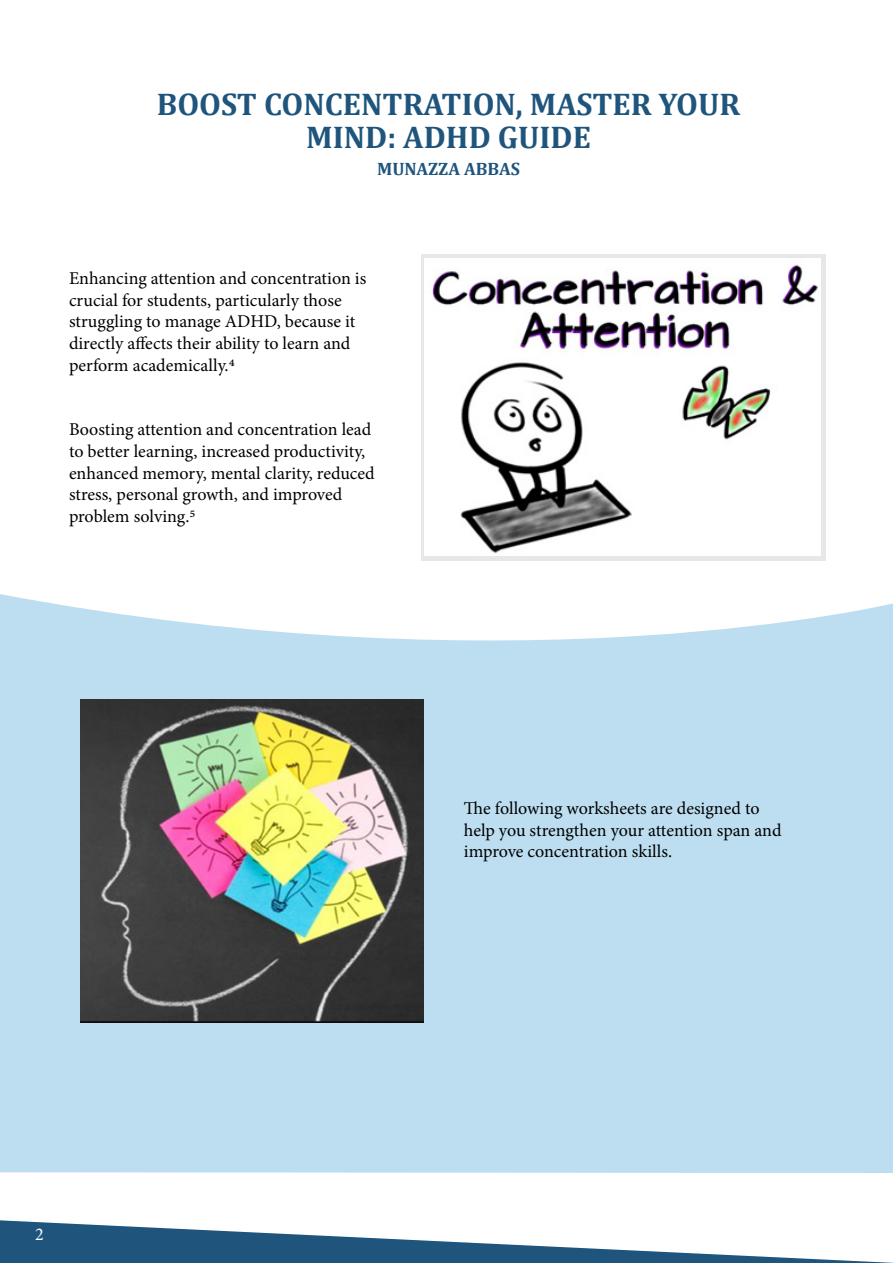
<style>
.page{position:relative;width:893px;height:1263px;background:#fff}
.page>*{position:absolute;margin:0;border:0;box-sizing:border-box;transform-origin:0 0}
.t1{font:700 31.5px/33px "Cambria";color:#1f557d;text-align:center}
.t2{font:18px/21.6px "Minion Pro";color:#000}
.t3{font:700 18px "Cambria";color:#1f557d}
.t4{font:18px "Minion Pro";color:#fff}
</style>
<div class="page">
<svg style="left:0;top:1220px;width:893px;height:43px"></svg>
<svg style="left:0;top:594px;width:893px;height:579px;background:#c1dff0"></svg>
<img style="left:81px;top:699px;width:342px;height:323px">
<div style="left:421px;top:254px;width:404px;height:306px;background:#e6e7e8"></div>
<img style="left:425px;top:258px;width:396px;height:298px">
<h1 class="t1" style="left:157px;top:86px;width:585px">BOOST CONCENTRATION, MASTER YOUR<br>MIND: ADHD GUIDE</h1>
<p class="t3" style="left:377px;top:156px;width:144px">MUNAZZA ABBAS</p>
<p class="t2" style="left:69px;top:268px;width:299px">Enhancing attention and concentration is crucial for students, particularly those struggling to manage ADHD, because it directly affects their ability to learn and perform academically.4</p>
<p class="t2" style="left:69px;top:419px;width:307px">Boosting attention and concentration lead to better learning, increased productivity, enhanced memory, mental clarity, reduced stress, personal growth, and improved problem solving.5</p>
<p class="t2" style="left:464px;top:798px;width:319px">The following worksheets are designed to help you strengthen your attention span and improve concentration skills.</p>
<p class="t4" style="left:35px;top:1222px;width:10px">2</p>
</div>
